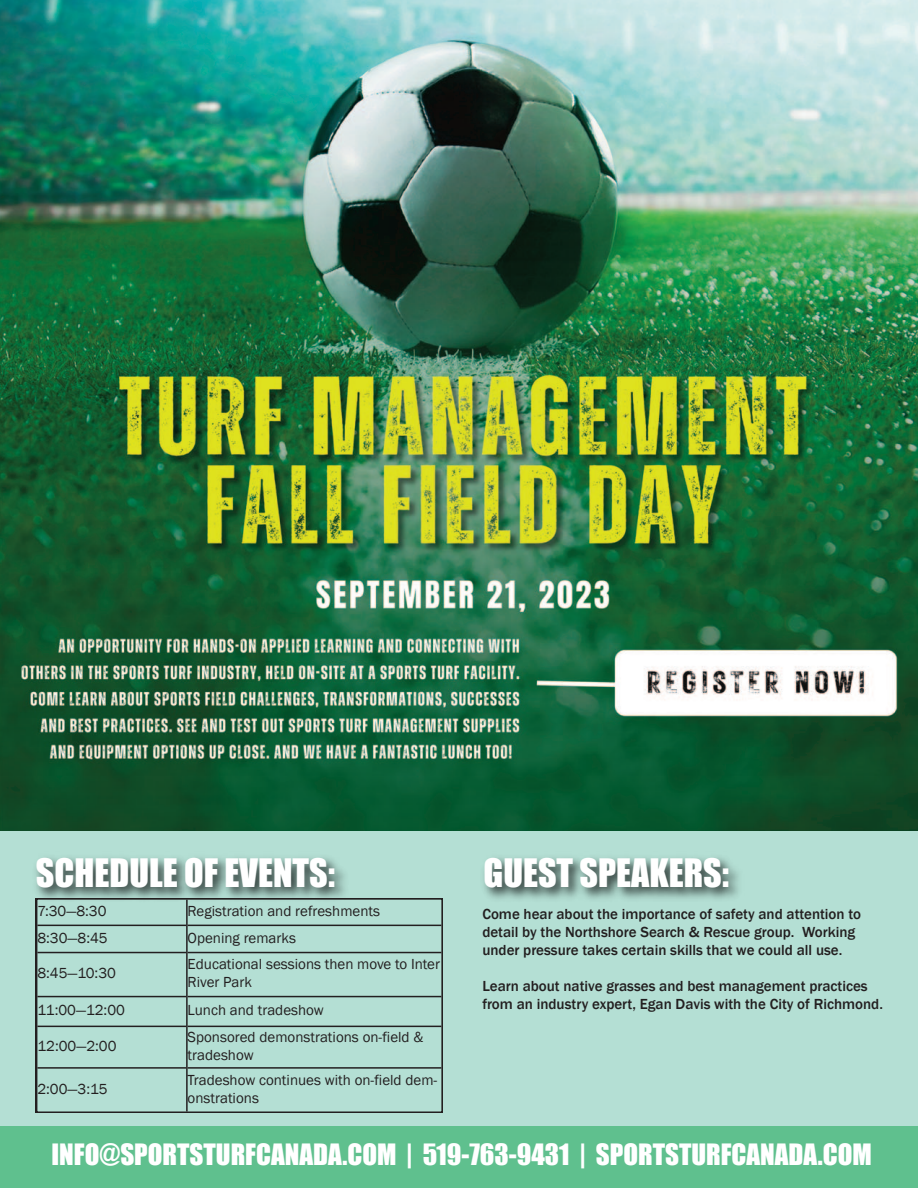
<style>
.page{position:relative;width:918px;height:1188px;background:#fff}
.page>*{position:absolute;margin:0;border:0;box-sizing:border-box;transform-origin:0 0}
.t1{font:36px "Impact";color:#fff}
.t2{font:27px "Impact";color:#fff}
.t3{font:15px/18px "Franklin Gothic";color:#231f20}
.t4{font:500 15px/18px "Franklin Gothic";color:#231f20}
</style>
<div class="page">
<img style="left:0;top:0;width:918px;height:832px">
<div style="left:0;top:832px;width:918px;height:356px;background:#b4dfd4"></div>
<img style="left:35px;top:857px;width:310px;height:91px">
<img style="left:483px;top:857px;width:256px;height:42px">
<div style="left:0;top:1127px;width:918px;height:61px;background:#5fc08e"></div>
<svg style="left:36px;top:898px;width:407px;height:215px"></svg>
<hr style="left:186px;top:900px;width:2px;height:211px;background:#231f20">
<hr style="left:37px;top:925px;width:149px;height:1px;background:#231f20">
<hr style="left:188px;top:925px;width:253px;height:1px;background:#231f20">
<hr style="left:37px;top:952px;width:149px;height:1px;background:#231f20">
<hr style="left:188px;top:952px;width:253px;height:1px;background:#231f20">
<hr style="left:37px;top:996px;width:149px;height:1px;background:#231f20">
<hr style="left:188px;top:996px;width:253px;height:1px;background:#231f20">
<hr style="left:37px;top:1026px;width:149px;height:1px;background:#231f20">
<hr style="left:188px;top:1026px;width:253px;height:1px;background:#231f20">
<hr style="left:37px;top:1067px;width:149px;height:2px;background:#231f20">
<hr style="left:188px;top:1067px;width:253px;height:2px;background:#231f20">
<p class="t1" style="left:36px;top:851px;width:301px">SCHEDULE OF EVENTS:</p>
<p class="t1" style="left:484px;top:851px;width:247px">GUEST SPEAKERS:</p>
<p class="t3" style="left:37px;top:902px;width:71px">7:30—8:30</p>
<p class="t3" style="left:188px;top:902px;width:194px">Registration and refreshments</p>
<p class="t3" style="left:37px;top:929px;width:72px">8:30—8:45</p>
<p class="t3" style="left:188px;top:929px;width:110px">Opening remarks</p>
<p class="t3" style="left:37px;top:964px;width:80px">8:45—10:30</p>
<p class="t3" style="left:188px;top:955px;width:254px">Educational sessions then move to Inter<br>River Park</p>
<p class="t3" style="left:37px;top:1001px;width:89px">11:00—12:00</p>
<p class="t3" style="left:188px;top:1001px;width:138px">Lunch and tradeshow</p>
<p class="t3" style="left:37px;top:1037px;width:81px">12:00—2:00</p>
<p class="t3" style="left:188px;top:1028px;width:237px">Sponsored demonstrations on-field &amp; tradeshow</p>
<p class="t3" style="left:37px;top:1080px;width:72px">2:00—3:15</p>
<p class="t3" style="left:188px;top:1071px;width:251px">Tradeshow continues with on-field dem&shy;onstrations</p>
<p class="t4" style="left:482px;top:905px;width:380px">Come hear about the importance of safety and attention to</p>
<p class="t4" style="left:482px;top:923px;width:375px">detail by the Northshore Search &amp; Rescue group. Working under pressure takes certain skills that we could all use.</p>
<p class="t4" style="left:482px;top:977px;width:402px">Learn about native grasses and best management practices from an industry expert, Egan Davis with the City of Richmond.</p>
<p class="t2" style="left:52px;top:1138px;width:822px">INFO@SPORTSTURFCANADA.COM | 519-763-9431 | SPORTSTURFCANADA.COM</p>
</div>
